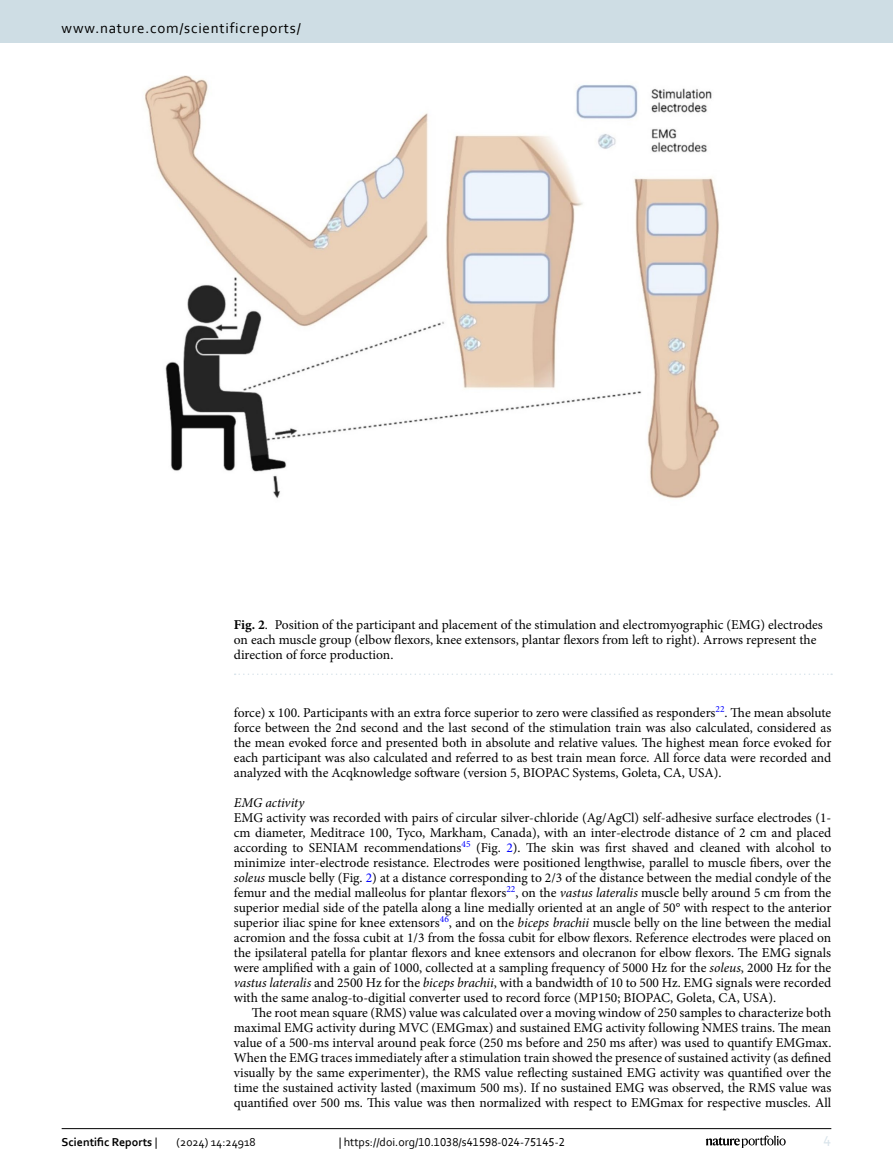
<style>
.page{position:relative;width:893px;height:1174px;background:#fff}
.page>*{position:absolute;margin:0;border:0;box-sizing:border-box;transform-origin:0 0}
.t1{font:15px "Corbel";letter-spacing:.05em;color:#000}
.t2{font:15px "Corbel";color:#d9e4eb}
.Body_Text{font:13.5px/15px "Minion Pro";color:#000;text-align:justify}
.Body_Text_Indent{font:13.5px/15px "Minion Pro";color:#000;text-align:justify}
.Figure_Caption{font:13.5px/15px "Minion Pro";color:#000}
.Head_3{font:italic 13.5px "Minion Pro";letter-spacing:-.005em;color:#000}
.t3{font:12px "Corbel";color:#000}
.t4{font:700 12px "Corbel";color:#000}
.s1{font-weight:700}
.s2{color:#00f}
.s3{font-style:italic}
.s4{font-weight:400}
</style>
<div class="page">
<img style="left:144px;top:76px;width:576px;height:423px">
<svg style="left:235px;top:673px;width:597px;height:2px"></svg>
<hr style="left:62px;top:1128px;width:769px;height:1px;background:#000">
<svg style="left:706px;top:1135px;width:80px;height:12px"></svg>
<div style="left:0;top:0;width:893px;height:43px;background:#cedde4"></div>
<p class="t1" style="left:62px;top:18px;width:241px">www.nature.com/scientificreports/</p>
<p class="Figure_Caption" style="left:234px;top:617px;width:590px"><span class="s1">Fig. 2</span>. Position of the participant and placement of the stimulation and electromyographic (EMG) electrodes on each muscle group (elbow flexors, knee extensors, plantar flexors from left to right). Arrows represent the direction of force production.</p>
<p class="Body_Text_Indent" style="left:234px;top:705px;width:599px">force) x 100. Participants with an extra force superior to zero were classified as responders<sup>22</sup>. The mean absolute force between the 2nd second and the last second of the stimulation train was also calculated, considered as the mean evoked force and presented both in absolute and relative values. The highest mean force evoked for each participant was also calculated and referred to as best train mean force. All force data were recorded and analyzed with the Acqknowledge software (version 5, BIOPAC Systems, Goleta, CA, USA).</p>
<p class="Head_3" style="left:234px;top:793px;width:72px">EMG activity</p>
<p class="Body_Text" style="left:234px;top:810px;width:599px">EMG activity was recorded with pairs of circular silver-chloride (Ag/AgCl) self-adhesive surface electrodes (1- cm diameter, Meditrace 100, Tyco, Markham, Canada), with an inter-electrode distance of 2 cm and placed according to SENIAM recommendations<sup>45</sup> (Fig. <span class="s2">2</span>). The skin was first shaved and cleaned with alcohol to minimize inter-electrode resistance. Electrodes were positioned lengthwise, parallel to muscle fibers, over the <span class="s3">soleus</span> muscle belly (Fig. <span class="s2">2</span>) at a distance corresponding to 2/3 of the distance between the medial condyle of the femur and the medial malleolus for plantar flexors<sup>22</sup>, on the <span class="s3">vastus lateralis</span> muscle belly around 5 cm from the superior medial side of the patella along a line medially oriented at an angle of 50° with respect to the anterior superior iliac spine for knee extensors<sup>46</sup>, and on the <span class="s3">biceps brachii</span> muscle belly on the line between the medial acromion and the fossa cubit at 1/3 from the fossa cubit for elbow flexors. Reference electrodes were placed on the ipsilateral patella for plantar flexors and knee extensors and olecranon for elbow flexors. The EMG signals were amplified with a gain of 1000, collected at a sampling frequency of 5000 Hz for the <span class="s3">soleus</span>, 2000 Hz for the <span class="s3">vastus lateralis</span> and 2500 Hz for the <span class="s3">biceps brachii</span>, with a bandwidth of 10 to 500 Hz. EMG signals were recorded with the same analog-to-digitial converter used to record force (MP150; BIOPAC, Goleta, CA, USA).</p>
<p class="Body_Text_Indent" style="left:234px;top:1005px;width:599px;text-indent:18px">The root mean square (RMS) value was calculated over a moving window of 250 samples to characterize both maximal EMG activity during MVC (EMGmax) and sustained EMG activity following NMES trains. The mean value of a 500-ms interval around peak force (250 ms before and 250 ms after) was used to quantify EMGmax.<br>When the EMG traces immediately after a stimulation train showed the presence of sustained activity (as defined visually by the same experimenter), the RMS value reflecting sustained EMG activity was quantified over the time the sustained activity lasted (maximum 500 ms). If no sustained EMG was observed, the RMS value was quantified over 500 ms. This value was then normalized with respect to EMGmax for respective muscles. All</p>
<p class="t4" style="left:62px;top:1134px;width:97px">Scientific Reports <span class="s4">|</span></p>
<p class="t3" style="left:177px;top:1134px;width:81px">(2024) 14:24918</p>
<p class="t3" style="left:339px;top:1134px;width:228px">| https://doi.org/10.1038/s41598-024-75145-2</p>
<p class="t2" style="left:824px;top:1132px;width:9px">4</p>
</div>
